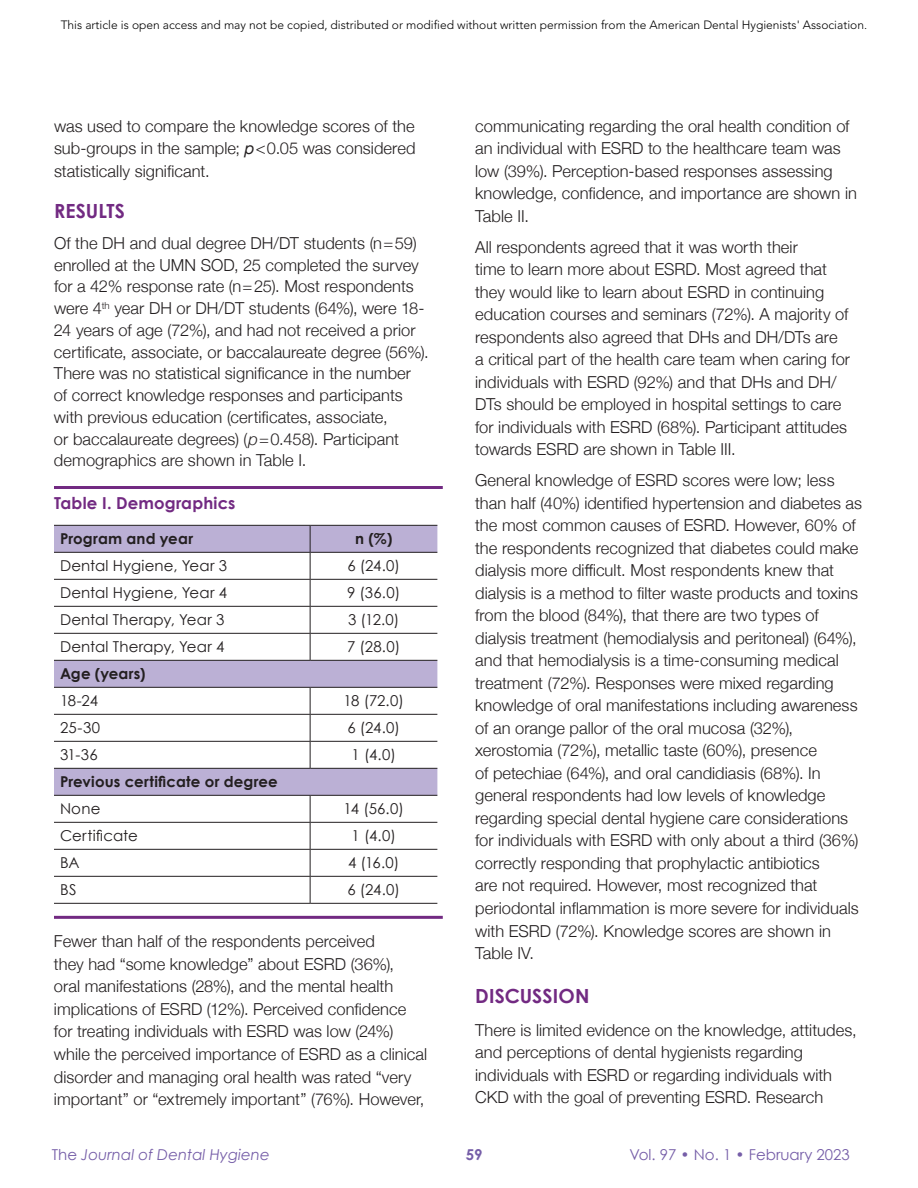
<style>
.page{position:relative;width:918px;height:1188px;background:#fff}
.page>*{position:absolute;margin:0;border:0;box-sizing:border-box;transform-origin:0 0}
.ADHA_Subhead_2023{font:700 19.5px "Century Gothic";letter-spacing:.01em;color:#722a82}
.ADHA_Body_Copy_2023{font:300 16.5px/22.5px "Helvetica Neue";letter-spacing:.005em;color:#231f20}
.ADHA_Table_Title_202{font:700 16.5px "Century Gothic";letter-spacing:.01em;color:#722a82}
.ADHA_Table_text_2023{font:15px "Century Gothic";letter-spacing:.01em;color:#231f20}
.ADHA_Table_text_2023-2{font:700 15px "Century Gothic";letter-spacing:.01em;color:#231f20}
.t1{font:italic 15px "Century Gothic";color:#765ea8}
.t2{font:15px "Century Gothic";color:#765ea8}
.t3{font:700 15px "Century Gothic";color:#765ea8}
.t4{font:300 12px "Avenir";color:#000}
.s1{font-weight:400;font-style:italic}
.s2{font-style:italic}
.s3{font-style:normal}
</style>
<div class="page">
<svg style="left:54px;top:526px;width:383px;height:269px"></svg>
<hr style="left:54px;top:525px;width:256px;height:1px;background:#231f20">
<hr style="left:310px;top:525px;width:127px;height:1px;background:#231f20">
<hr style="left:54px;top:552px;width:256px;height:1px;background:#231f20">
<hr style="left:310px;top:552px;width:127px;height:1px;background:#231f20">
<hr style="left:54px;top:579px;width:256px;height:1px;background:#231f20">
<hr style="left:310px;top:579px;width:127px;height:1px;background:#231f20">
<hr style="left:54px;top:606px;width:256px;height:1px;background:#231f20">
<hr style="left:310px;top:606px;width:127px;height:1px;background:#231f20">
<hr style="left:54px;top:633px;width:256px;height:1px;background:#231f20">
<hr style="left:310px;top:633px;width:127px;height:1px;background:#231f20">
<svg style="left:310px;top:526px;width:1px;height:134px"></svg>
<hr style="left:54px;top:660px;width:256px;height:1px;background:#231f20">
<hr style="left:310px;top:660px;width:127px;height:1px;background:#231f20">
<hr style="left:54px;top:687px;width:256px;height:1px;background:#231f20">
<hr style="left:310px;top:687px;width:127px;height:1px;background:#231f20">
<hr style="left:54px;top:714px;width:256px;height:1px;background:#231f20">
<hr style="left:310px;top:714px;width:127px;height:1px;background:#231f20">
<hr style="left:54px;top:741px;width:256px;height:1px;background:#231f20">
<hr style="left:310px;top:741px;width:127px;height:1px;background:#231f20">
<svg style="left:310px;top:688px;width:1px;height:80px"></svg>
<hr style="left:54px;top:768px;width:256px;height:1px;background:#231f20">
<hr style="left:310px;top:768px;width:127px;height:1px;background:#231f20">
<hr style="left:54px;top:795px;width:256px;height:1px;background:#231f20">
<hr style="left:310px;top:795px;width:127px;height:1px;background:#231f20">
<hr style="left:54px;top:822px;width:256px;height:1px;background:#231f20">
<hr style="left:310px;top:822px;width:127px;height:1px;background:#231f20">
<hr style="left:54px;top:849px;width:256px;height:1px;background:#231f20">
<hr style="left:310px;top:849px;width:127px;height:1px;background:#231f20">
<hr style="left:54px;top:876px;width:256px;height:1px;background:#231f20">
<hr style="left:310px;top:876px;width:127px;height:1px;background:#231f20">
<svg style="left:310px;top:796px;width:1px;height:107px"></svg>
<hr style="left:54px;top:903px;width:256px;height:1px;background:#231f20">
<hr style="left:310px;top:903px;width:127px;height:1px;background:#231f20">
<hr style="left:54px;top:486px;width:389px;height:3px;background:#722a82">
<hr style="left:54px;top:916px;width:389px;height:3px;background:#722a82">
<p class="t4" style="left:61px;top:16px;width:808px">This article is open access and may not be copied, distributed or modified without written permission from the American Dental Hygienists' Association.</p>
<p class="ADHA_Body_Copy_2023" style="left:54px;top:113px;width:363px;text-align:justify">was used to compare the knowledge scores of the sub-groups in the sample; <span class="s1">p</span>&lt;0.05 was considered statistically significant.</p>
<p class="ADHA_Subhead_2023" style="left:54px;top:199px;width:73px">RESULTS</p>
<p class="ADHA_Body_Copy_2023" style="left:54px;top:231px;width:376px;line-height:21.8px">Of the DH and dual degree DH/DT students (n=59) enrolled at the UMN SOD, 25 completed the survey for a 42% response rate (n=25). Most respondents were 4<sup>th</sup> year DH or DH/DT students (64%), were 18- 24 years of age (72%), and had not received a prior certificate, associate, or baccalaureate degree (56%).<br>There was no statistical significance in the number<br>of correct knowledge responses and participants with previous education (certificates, associate,<br>or baccalaureate degrees) (<span class="s2">p</span>=0.458). Participant demographics are shown in Table I.</p>
<p class="ADHA_Table_Title_202" style="left:54px;top:493px;width:183px">Table I. Demographics</p>
<p class="ADHA_Table_text_2023-2" style="left:60px;top:530px;width:135px">Program and year</p>
<p class="ADHA_Table_text_2023-2" style="left:355px;top:530px;width:39px">n (%)</p>
<p class="ADHA_Table_text_2023" style="left:60px;top:557px;width:169px">Dental Hygiene, Year 3</p>
<p class="ADHA_Table_text_2023" style="left:347px;top:557px;width:54px">6 (24.0)</p>
<p class="ADHA_Table_text_2023" style="left:60px;top:584px;width:169px">Dental Hygiene, Year 4</p>
<p class="ADHA_Table_text_2023" style="left:347px;top:584px;width:55px">9 (36.0)</p>
<p class="ADHA_Table_text_2023" style="left:60px;top:611px;width:166px">Dental Therapy, Year 3</p>
<p class="ADHA_Table_text_2023" style="left:348px;top:611px;width:53px">3 (12.0)</p>
<p class="ADHA_Table_text_2023" style="left:60px;top:638px;width:166px">Dental Therapy, Year 4</p>
<p class="ADHA_Table_text_2023" style="left:347px;top:638px;width:55px">7 (28.0)</p>
<p class="ADHA_Table_text_2023-2" style="left:60px;top:665px;width:87px">Age (years)</p>
<p class="ADHA_Table_text_2023" style="left:60px;top:692px;width:40px">18-24</p>
<p class="ADHA_Table_text_2023" style="left:344px;top:692px;width:62px">18 (72.0)</p>
<p class="ADHA_Table_text_2023" style="left:60px;top:719px;width:42px">25-30</p>
<p class="ADHA_Table_text_2023" style="left:347px;top:719px;width:54px">6 (24.0)</p>
<p class="ADHA_Table_text_2023" style="left:60px;top:746px;width:39px">31-36</p>
<p class="ADHA_Table_text_2023" style="left:352px;top:746px;width:46px">1 (4.0)</p>
<p class="ADHA_Table_text_2023-2" style="left:60px;top:773px;width:219px">Previous certificate or degree</p>
<p class="ADHA_Table_text_2023" style="left:60px;top:800px;width:42px">None</p>
<p class="ADHA_Table_text_2023" style="left:344px;top:800px;width:62px">14 (56.0)</p>
<p class="ADHA_Table_text_2023" style="left:60px;top:827px;width:79px">Certificate</p>
<p class="ADHA_Table_text_2023" style="left:352px;top:827px;width:46px">1 (4.0)</p>
<p class="ADHA_Table_text_2023" style="left:60px;top:854px;width:21px">BA</p>
<p class="ADHA_Table_text_2023" style="left:348px;top:854px;width:53px">4 (16.0)</p>
<p class="ADHA_Table_text_2023" style="left:60px;top:881px;width:18px">BS</p>
<p class="ADHA_Table_text_2023" style="left:347px;top:881px;width:54px">6 (24.0)</p>
<p class="ADHA_Body_Copy_2023" style="left:54px;top:929px;width:375px">Fewer than half of the respondents perceived<br>they had “some knowledge” about ESRD (36%),<br>oral manifestations (28%), and the mental health implications of ESRD (12%). Perceived confidence for treating individuals with ESRD was low (24%) while the perceived importance of ESRD as a clinical disorder and managing oral health was rated “very important” or “extremely important” (76%). However,</p>
<p class="ADHA_Body_Copy_2023" style="left:475px;top:113px;width:383px">communicating regarding the oral health condition of an individual with ESRD to the healthcare team was low (39%). Perception-based responses assessing knowledge, confidence, and importance are shown in Table II.</p>
<p class="ADHA_Body_Copy_2023" style="left:475px;top:234px;width:376px">All respondents agreed that it was worth their<br>time to learn more about ESRD. Most agreed that they would like to learn about ESRD in continuing education courses and seminars (72%). A majority of respondents also agreed that DHs and DH/DTs are a critical part of the health care team when caring for individuals with ESRD (92%) and that DHs and DH/ DTs should be employed in hospital settings to care for individuals with ESRD (68%). Participant attitudes towards ESRD are shown in Table III.</p>
<p class="ADHA_Body_Copy_2023" style="left:475px;top:468px;width:388px">General knowledge of ESRD scores were low; less than half (40%) identified hypertension and diabetes as the most common causes of ESRD. However, 60% of the respondents recognized that diabetes could make dialysis more difficult. Most respondents knew that dialysis is a method to filter waste products and toxins from the blood (84%), that there are two types of dialysis treatment (hemodialysis and peritoneal) (64%), and that hemodialysis is a time-consuming medical treatment (72%). Responses were mixed regarding knowledge of oral manifestations including awareness of an orange pallor of the oral mucosa (32%), xerostomia (72%), metallic taste (60%), presence<br>of petechiae (64%), and oral candidiasis (68%). In general respondents had low levels of knowledge regarding special dental hygiene care considerations for individuals with ESRD with only about a third (36%) correctly responding that prophylactic antibiotics<br>are not required. However, most recognized that periodontal inflammation is more severe for individuals with ESRD (72%). Knowledge scores are shown in Table IV.</p>
<p class="ADHA_Subhead_2023" style="left:475px;top:984px;width:116px">DISCUSSION</p>
<p class="ADHA_Body_Copy_2023" style="left:475px;top:1017px;width:383px">There is limited evidence on the knowledge, attitudes, and perceptions of dental hygienists regarding individuals with ESRD or regarding individuals with CKD with the goal of preventing ESRD. Research</p>
<p class="t1" style="left:52px;top:1146px;width:219px"><span class="s3">The</span> Journal of Dental Hygiene</p>
<p class="t3" style="left:466px;top:1145px;width:18px">59</p>
<p class="t2" style="left:630px;top:1146px;width:222px">Vol. 97 • No. 1 • February 2023</p>
</div>
